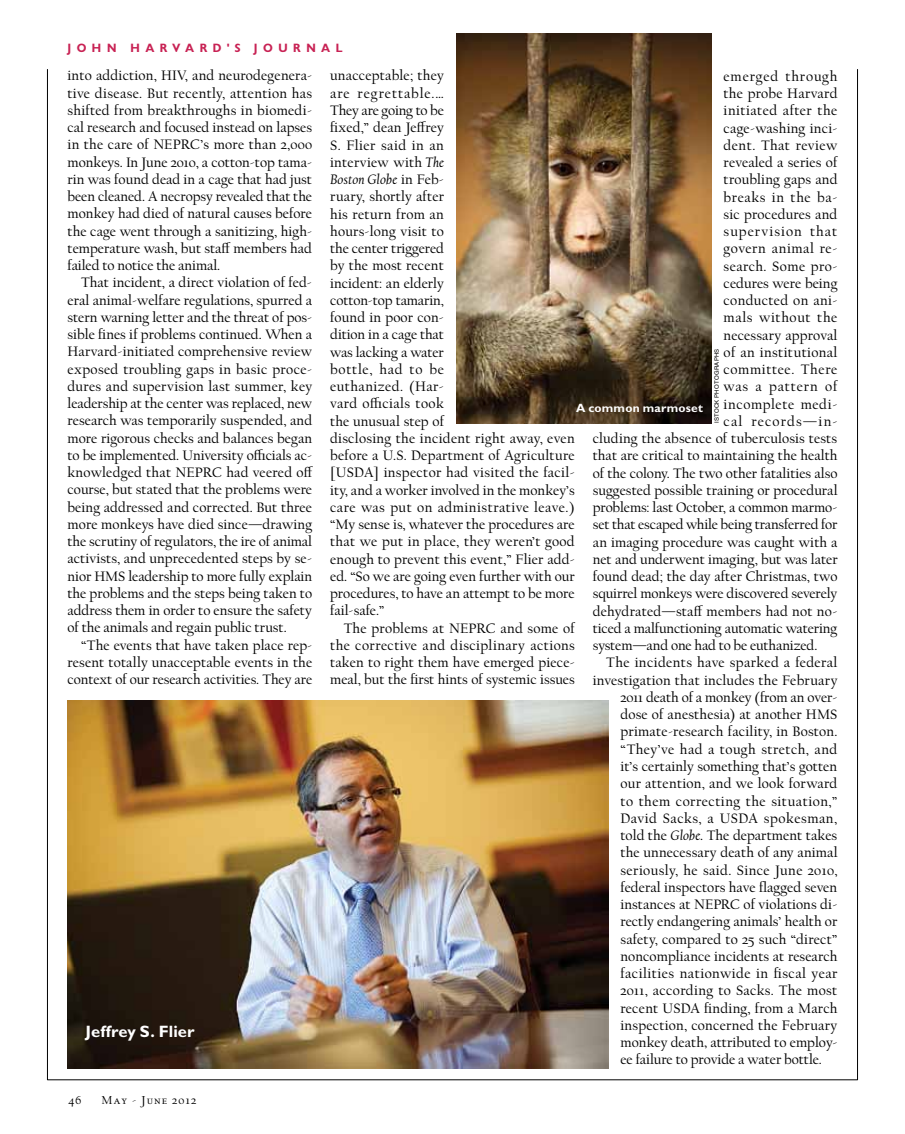
<style>
.page{position:relative;width:905px;height:1134px;background:#fff}
.page>*{position:absolute;margin:0;border:0;box-sizing:border-box;transform-origin:0 0}
.t1{font:700 16.5px "Gill Sans Std";letter-spacing:.005em;color:#fff}
.t2{font:14.25px/17.2px "Cal Harvard";letter-spacing:.01em;color:#000;text-align:justify}
.t3{font:14.25px "Cal Harvard";letter-spacing:.03em;color:#000}
.t4{font:14.25px "Cal Harvard";letter-spacing:-.01em;color:#000}
.t5{font:14.25px "Cal Harvard";letter-spacing:.04em;color:#000}
.t6{font:14.25px "Cal Harvard";letter-spacing:.035em;color:#000}
.t7{font:14.25px "Cal Harvard";letter-spacing:.07em;color:#000}
.t8{font:14.25px "Cal Harvard";letter-spacing:.055em;color:#000}
.t9{font:14.25px "Cal Harvard";letter-spacing:.08em;color:#000}
.t10{font:700 12px "Gill Sans Display";letter-spacing:.425em;color:#c82254}
.t11{font:700 12px "Gill Sans Std";letter-spacing:.015em;color:#fff}
.t12{font:12px "Cal Harvard";letter-spacing:.1em;color:#000}
.t13{font:6px "Helvetica LT Std";letter-spacing:.04em;color:#000}
.s1{font-style:italic}
</style>
<div class="page">
<img style="left:68px;top:700px;width:540px;height:368px">
<img style="left:456px;top:34px;width:255px;height:389px">
<hr style="left:47px;top:69px;width:1px;height:1011px;background:#000">
<hr style="left:857px;top:69px;width:1px;height:1011px;background:#000">
<hr style="left:47px;top:1080px;width:810px;height:1px;background:#000">
<p class="t10" style="left:68px;top:41px;width:276px">JOHN H ARVARD'S JOURNAL</p>
<p class="t2" style="left:67px;top:68px;width:246px">into addiction, HIV, and neurodegenera&shy;tive disease. But recently, attention has shifted from breakthroughs in biomedi&shy;cal research and focused instead on lapses in the care of NEPRC’s more than 2,000 monkeys. In June 2010, a cotton-top tama&shy;rin was found dead in a cage that had just been cleaned. A necropsy revealed that the monkey had died of natural causes before the cage went through a sanitizing, high&shy;temperature wash, but staff members had failed to notice the animal.</p>
<p class="t2" style="left:67px;top:275px;width:247px;text-indent:13px">That incident, a direct violation of fed&shy;eral animal-welfare regulations, spurred a stern warning letter and the threat of pos&shy;sible fines if problems continued. When a Harvard-initiated comprehensive review exposed troubling gaps in basic proce&shy;dures and supervision last summer, key leadership at the center was replaced, new research was temporarily suspended, and more rigorous checks and balances began to be implemented. University officials ac&shy;knowledged that NEPRC had veered off course, but stated that the problems were being addressed and corrected. But three more monkeys have died since—drawing the scrutiny of regulators, the ire of animal activists, and unprecedented steps by se&shy;nior HMS leadership to more fully explain the problems and the steps being taken to address them in order to ensure the safety of the animals and regain public trust.</p>
<p class="t2" style="left:67px;top:637px;width:246px;text-indent:13px">“The events that have taken place rep&shy;resent totally unacceptable events in the context of our research activities. They are</p>
<p class="t2" style="left:330px;top:68px;width:246px;text-align:left">unacceptable; they<br>are regrettable.…<br>They are going to be<br>fixed,” dean Jeffrey<br>S. Flier said in an<br>interview with <span class="s1">The<br>Boston Globe</span> in Feb-<br>ruary, shortly after<br>his return from an<br>hours-long visit to<br>the center triggered<br>by the most recent<br>incident: an elderly<br>cotton-top tamarin,<br>found in poor con-<br>dition in a cage that<br>was lacking a water<br>bottle, had to be<br>euthanized. (Har-<br>vard officials took<br>the unusual step of<br>disclosing the incident right away, even before a U.S. Department of Agriculture [USDA] inspector had visited the facil&shy;ity, and a worker involved in the monkey’s care was put on administrative leave.) “My sense is, whatever the procedures are that we put in place, they weren’t good enough to prevent this event,” Flier add&shy;ed. “So we are going even further with our procedures, to have an attempt to be more fail-safe.”</p>
<p class="t2" style="left:330px;top:620px;width:247px;text-indent:13px">The problems at NEPRC and some of the corrective and disciplinary actions taken to right them have emerged piece&shy;meal, but the first hints of systemic issues</p>
<p class="t8" style="left:723px;top:69px;width:115px">emerged through</p>
<p class="t2" style="left:723px;top:86px;width:115px">the probe Harvard</p>
<p class="t3" style="left:723px;top:103px;width:115px">initiated after the</p>
<p class="t2" style="left:723px;top:120px;width:115px">cage-washing inci-</p>
<p class="t3" style="left:723px;top:138px;width:115px">dent. That review</p>
<p class="t2" style="left:723px;top:155px;width:116px">revealed a series of</p>
<p class="t2" style="left:723px;top:172px;width:115px">troubling gaps and</p>
<p class="t2" style="left:723px;top:189px;width:115px">breaks in the ba-</p>
<p class="t2" style="left:723px;top:206px;width:115px">sic procedures and</p>
<p class="t7" style="left:723px;top:224px;width:115px">supervision that</p>
<p class="t2" style="left:723px;top:241px;width:115px">govern animal re-</p>
<p class="t3" style="left:723px;top:259px;width:115px">search. Some pro-</p>
<p class="t2" style="left:723px;top:275px;width:115px">cedures were being</p>
<p class="t2" style="left:723px;top:293px;width:115px">conducted on ani-</p>
<p class="t2" style="left:723px;top:310px;width:115px">mals without the</p>
<p class="t2" style="left:723px;top:327px;width:115px">necessary approval</p>
<p class="t2" style="left:723px;top:344px;width:115px">of an institutional</p>
<p class="t5" style="left:723px;top:362px;width:115px">committee. There</p>
<p class="t2" style="left:723px;top:379px;width:116px">was a pattern of</p>
<p class="t5" style="left:723px;top:397px;width:115px">incomplete medi-</p>
<p class="t9" style="left:723px;top:414px;width:115px">cal records—in-</p>
<p class="t2" style="left:592px;top:431px;width:246px">cluding the absence of tuberculosis tests</p>
<p class="t2" style="left:592px;top:448px;width:246px">that are critical to maintaining the health</p>
<p class="t2" style="left:592px;top:465px;width:246px">of the colony. The two other fatalities also</p>
<p class="t2" style="left:592px;top:482px;width:246px">suggested possible training or procedural</p>
<p class="t2" style="left:592px;top:500px;width:246px">problems: last October, a common marmo-</p>
<p class="t4" style="left:592px;top:518px;width:246px">set that escaped while being transferred for</p>
<p class="t2" style="left:592px;top:534px;width:246px">an imaging procedure was caught with a</p>
<p class="t2" style="left:592px;top:551px;width:246px">net and underwent imaging, but was later</p>
<p class="t2" style="left:592px;top:569px;width:246px">found dead; the day after Christmas, two</p>
<p class="t4" style="left:592px;top:587px;width:246px">squirrel monkeys were discovered severely</p>
<p class="t2" style="left:592px;top:603px;width:246px">dehydrated—staff members had not no-</p>
<p class="t4" style="left:592px;top:621px;width:246px">ticed a malfunctioning automatic watering</p>
<p class="t4" style="left:592px;top:638px;width:226px">system—and one had to be euthanized.</p>
<p class="t2" style="left:606px;top:655px;width:233px">The incidents have sparked a federal</p>
<p class="t2" style="left:592px;top:672px;width:246px">investigation that includes the February</p>
<p class="t2" style="left:620px;top:689px;width:218px">2011 death of a monkey (from an over-</p>
<p class="t2" style="left:620px;top:707px;width:218px">dose of anesthesia) at another HMS</p>
<p class="t2" style="left:620px;top:724px;width:218px">primate-research facility, in Boston.</p>
<p class="t3" style="left:620px;top:742px;width:218px">“They’ve had a tough stretch, and</p>
<p class="t2" style="left:620px;top:759px;width:218px">it’s certainly something that’s gotten</p>
<p class="t2" style="left:620px;top:776px;width:218px">our attention, and we look forward</p>
<p class="t3" style="left:620px;top:794px;width:218px">to them correcting the situation,”</p>
<p class="t6" style="left:620px;top:811px;width:218px">David Sacks, a USDA spokesman,</p>
<p class="t2" style="left:620px;top:828px;width:218px">told the <span class="s1">Globe</span>. The department takes</p>
<p class="t2" style="left:620px;top:845px;width:218px">the unnecessary death of any animal</p>
<p class="t3" style="left:620px;top:863px;width:218px">seriously, he said. Since June 2010,</p>
<p class="t2" style="left:620px;top:879px;width:218px">federal inspectors have flagged seven</p>
<p class="t2" style="left:620px;top:897px;width:218px">instances at NEPRC of violations di-</p>
<p class="t2" style="left:620px;top:914px;width:218px">rectly endangering animals’ health or</p>
<p class="t2" style="left:620px;top:931px;width:218px">safety, compared to 25 such “direct”</p>
<p class="t2" style="left:620px;top:948px;width:218px">noncompliance incidents at research</p>
<p class="t3" style="left:620px;top:966px;width:218px">facilities nationwide in fiscal year</p>
<p class="t2" style="left:620px;top:983px;width:218px">2011, according to Sacks. The most</p>
<p class="t2" style="left:620px;top:1000px;width:218px">recent USDA finding, from a March</p>
<p class="t2" style="left:620px;top:1017px;width:218px">inspection, concerned the February</p>
<p class="t2" style="left:620px;top:1035px;width:218px">monkey death‚ attributed to employ-</p>
<p class="t2" style="left:620px;top:1052px;width:203px">ee failure to provide a water bottle.</p>
<p class="t13" style="left:713px;top:423px;width:76px;rotate:-90deg">istock photographs</p>
<p class="t11" style="left:576px;top:401px;width:128px">A common marmoset</p>
<p class="t1" style="left:86px;top:1022px;width:111px">Jeffrey S. Flier</p>
<p class="t12" style="left:68px;top:1094px;width:14px">46</p>
<p class="t12" style="left:101px;top:1094px;width:96px">May - June 2012</p>
</div>
